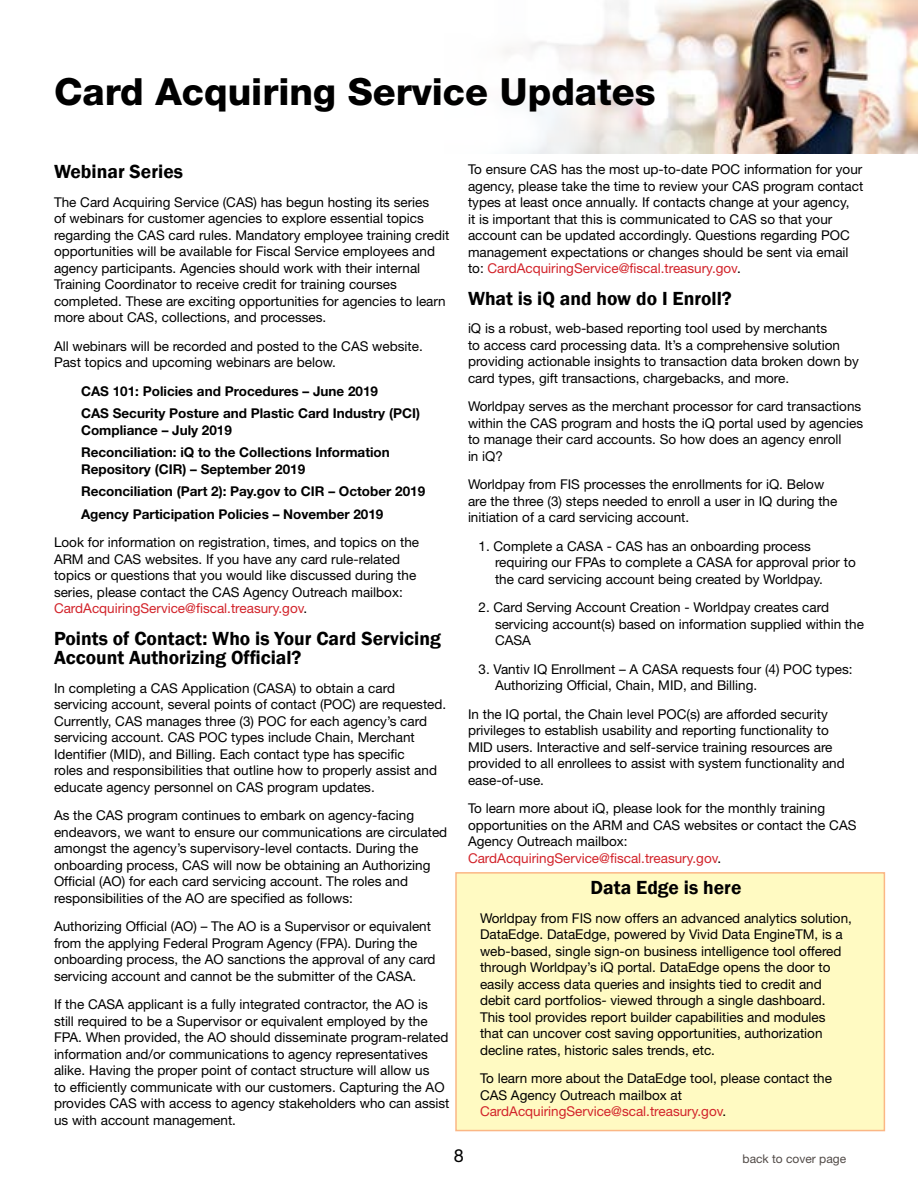
<style>
.page{position:relative;width:918px;height:1188px;background:#fff}
.page>*{position:absolute;margin:0;border:0;box-sizing:border-box;transform-origin:0 0}
.t1{font:800 37.5px "Helvetica Neue LT Std";color:#000}
.t2{font:600 19.5px/19.5px "Franklin Gothic";color:#000}
.t3{font:18px "Helvetica Neue LT Std";color:#000}
.t4{font:13.5px/16.5px "Helvetica Neue LT Std";color:#000}
.t5{font:700 13.5px/22.5px "Helvetica Neue LT Std";color:#000}
.t6{font:12px "Helvetica Neue LT Std";color:#524b48}
.s1{color:#d2232a}
</style>
<div class="page">
<div style="left:455px;top:872px;width:430px;height:259px;background:#fffac2;border:2px solid #fbb785"></div>
<img style="left:721px;top:0;width:197px;height:154px">
<svg style="left:503px;top:0;width:218px;height:154px;fill:#f8f6f6"></svg>
<h1 class="t1" style="left:54px;top:70px;width:603px">Card Acquiring Service Updates</h1>
<h2 class="t2" style="left:54px;top:162px;width:131px">Webinar Series</h2>
<p class="t4" style="left:54px;top:194px;width:397px">The Card Acquiring Service (CAS) has begun hosting its series<br>of webinars for customer agencies to explore essential topics regarding the CAS card rules. Mandatory employee training credit opportunities will be available for Fiscal Service employees and agency participants. Agencies should work with their internal Training Coordinator to receive credit for training courses completed. These are exciting opportunities for agencies to learn more about CAS, collections, and processes.</p>
<p class="t4" style="left:54px;top:338px;width:370px">All webinars will be recorded and posted to the CAS website.<br>Past topics and upcoming webinars are below.</p>
<p class="t5" style="left:81px;top:379px;width:341px">CAS 101: Policies and Procedures – June 2019<br>CAS Security Posture and Plastic Card Industry (PCI)</p>
<p class="t5" style="left:81px;top:418px;width:310px">Compliance – July 2019<br>Reconciliation: iQ to the Collections Information</p>
<p class="t5" style="left:81px;top:457px;width:346px">Repository (CIR) – September 2019<br>Reconciliation (Part 2): Pay.gov to CIR – October 2019<br>Agency Participation Policies – November 2019</p>
<p class="t4" style="left:54px;top:534px;width:367px">Look for information on registration, times, and topics on the ARM and CAS websites. If you have any card rule-related topics or questions that you would like discussed during the series, please contact the CAS Agency Outreach mailbox:<br><span class="s1">CardAcquiringService@fiscal.treasury.gov</span>.</p>
<h2 class="t2" style="left:54px;top:629px;width:388px">Points of Contact: Who is Your Card Servicing<br>Account Authorizing Official?</h2>
<p class="t4" style="left:54px;top:680px;width:394px">In completing a CAS Application (CASA) to obtain a card servicing account, several points of contact (POC) are requested.<br>Currently, CAS manages three (3) POC for each agency’s card servicing account. CAS POC types include Chain, Merchant Identifier (MID), and Billing. Each contact type has specific<br>roles and responsibilities that outline how to properly assist and educate agency personnel on CAS program updates.</p>
<p class="t4" style="left:54px;top:807px;width:395px">As the CAS program continues to embark on agency-facing endeavors, we want to ensure our communications are circulated amongst the agency’s supervisory-level contacts. During the onboarding process, CAS will now be obtaining an Authorizing Official (AO) for each card servicing account. The roles and responsibilities of the AO are specified as follows:</p>
<p class="t4" style="left:54px;top:918px;width:383px">Authorizing Official (AO) – The AO is a Supervisor or equivalent from the applying Federal Program Agency (FPA). During the onboarding process, the AO sanctions the approval of any card servicing account and cannot be the submitter of the CASA.</p>
<p class="t4" style="left:54px;top:996px;width:397px">If the CASA applicant is a fully integrated contractor, the AO is still required to be a Supervisor or equivalent employed by the FPA. When provided, the AO should disseminate program-related information and/or communications to agency representatives alike. Having the proper point of contact structure will allow us<br>to efficiently communicate with our customers. Capturing the AO provides CAS with access to agency stakeholders who can assist us with account management.</p>
<p class="t4" style="left:468px;top:161px;width:397px">To ensure CAS has the most up-to-date POC information for your agency, please take the time to review your CAS program contact types at least once annually. If contacts change at your agency,<br>it is important that this is communicated to CAS so that your account can be updated accordingly. Questions regarding POC management expectations or changes should be sent via email to: <span class="s1">CardAcquiringService@fiscal.treasury.gov</span>.</p>
<h2 class="t2" style="left:468px;top:289px;width:265px">What is iQ and how do I Enroll?</h2>
<p class="t4" style="left:468px;top:320px;width:393px">iQ is a robust, web-based reporting tool used by merchants<br>to access card processing data. It’s a comprehensive solution providing actionable insights to transaction data broken down by card types, gift transactions, chargebacks, and more.</p>
<p class="t4" style="left:468px;top:398px;width:397px">Worldpay serves as the merchant processor for card transactions within the CAS program and hosts the iQ portal used by agencies to manage their card accounts. So how does an agency enroll<br>in iQ?</p>
<p class="t4" style="left:468px;top:476px;width:371px">Worldpay from FIS processes the enrollments for iQ. Below are the three (3) steps needed to enroll a user in IQ during the initiation of a card servicing account.</p>
<p class="t4" style="left:495px;top:538px;width:362px;text-indent:-16px">1. Complete a CASA - CAS has an onboarding process requiring our FPAs to complete a CASA for approval prior to the card servicing account being created by Worldpay.</p>
<p class="t4" style="left:495px;top:599px;width:370px;text-indent:-16px">2. Card Serving Account Creation - Worldpay creates card servicing account(s) based on information supplied within the<br>CASA</p>
<p class="t4" style="left:495px;top:661px;width:359px;text-indent:-16px">3. Vantiv IQ Enrollment – A CASA requests four (4) POC types:<br>Authorizing Official, Chain, MID, and Billing.</p>
<p class="t4" style="left:468px;top:706px;width:378px">In the IQ portal, the Chain level POC(s) are afforded security privileges to establish usability and reporting functionality to MID users. Interactive and self-service training resources are provided to all enrollees to assist with system functionality and ease-of-use.</p>
<p class="t4" style="left:468px;top:800px;width:390px">To learn more about iQ, please look for the monthly training opportunities on the ARM and CAS websites or contact the CAS Agency Outreach mailbox:<br><span class="s1">CardAcquiringService@fiscal.treasury.gov</span>.</p>
<h2 class="t2" style="left:591px;top:878px;width:152px">Data Edge is here</h2>
<p class="t4" style="left:480px;top:910px;width:374px">Worldpay from FIS now offers an advanced analytics solution, DataEdge. DataEdge, powered by Vivid Data EngineTM, is a web-based, single sign-on business intelligence tool offered through Worldpay’s iQ portal. DataEdge opens the door to easily access data queries and insights tied to credit and debit card portfolios- viewed through a single dashboard.<br>This tool provides report builder capabilities and modules that can uncover cost saving opportunities, authorization decline rates, historic sales trends, etc.</p>
<p class="t4" style="left:480px;top:1070px;width:354px">To learn more about the DataEdge tool, please contact the<br>CAS Agency Outreach mailbox at<br><span class="s1">CardAcquiringService@scal.treasury.gov</span>.</p>
<h3 class="t3" style="left:454px;top:1145px;width:12px">8</h3>
<p class="t6" style="left:743px;top:1151px;width:105px">back to cover page</p>
</div>
